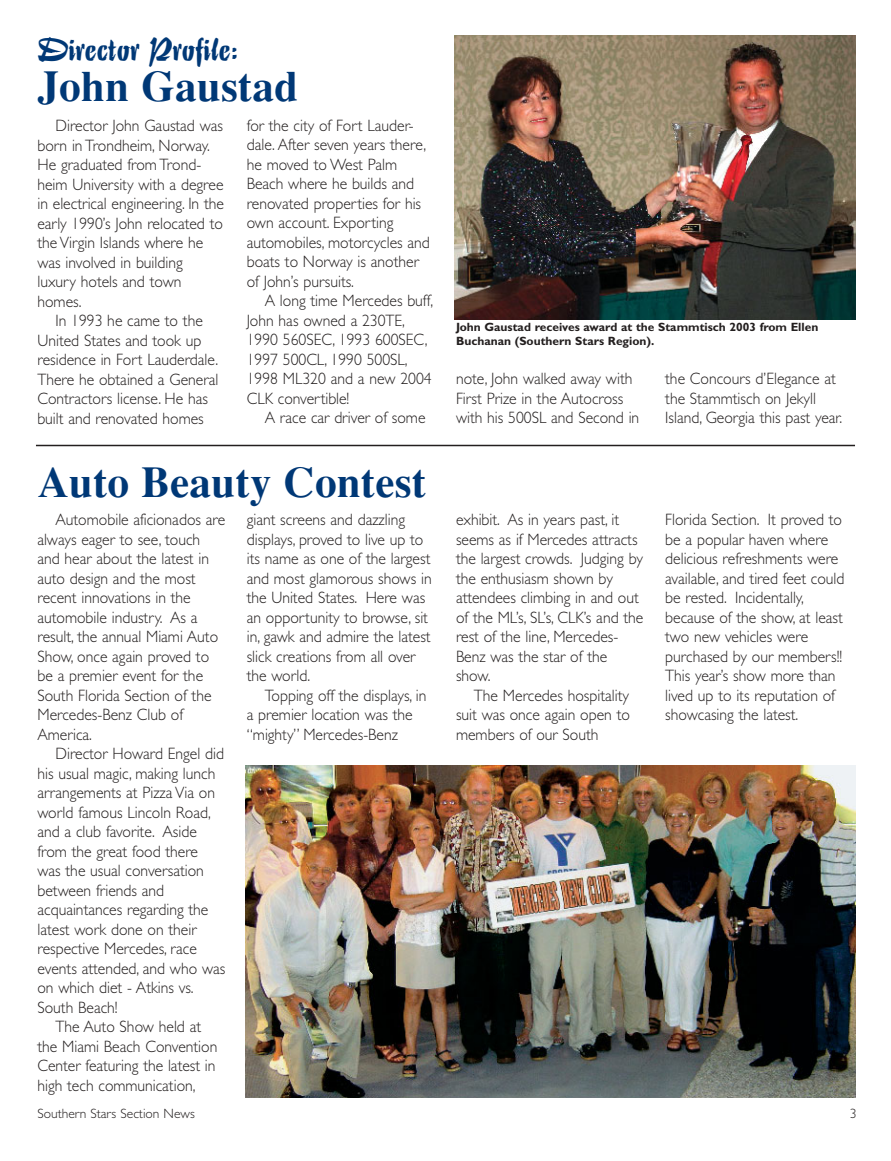
<style>
.page{position:relative;width:891px;height:1161px;background:#fff}
.page>*{position:absolute;margin:0;border:0;box-sizing:border-box;transform-origin:0 0}
.t1{font:700 43.5px "Times";color:#003876}
.t2{font:34.5px "Stentor T";color:#003876}
.t3{font:300 16.5px/19.5px "Gill Sans";color:#231f1f;scale:.95 1}
.t4{font:300 13.5px "Gill Sans";color:#231f1f}
.t5{font:700 12px/13.5px "Gill Sans";color:#231f1f}
</style>
<div class="page">
<img style="left:454px;top:36px;width:401px;height:283px">
<img style="left:245px;top:766px;width:610px;height:332px">
<hr style="left:36px;top:445px;width:819px;height:1px;background:#231f1f">
<h2 class="t2" style="left:37px;top:36px;width:202px">Director Profile:</h2>
<h1 class="t1" style="left:37px;top:71px;width:262px">John Gaustad</h1>
<p class="t3" style="left:37px;top:118px;width:198px;text-indent:18px">Director John Gaustad was born in Trondheim, Norway.<br>He graduated from Trond&shy;heim University with a degree in electrical engineering. In the early 1990’s John relocated to the Virgin Islands where he was involved in building luxury hotels and town homes.</p>
<p class="t3" style="left:37px;top:313px;width:192px;text-indent:18px">In 1993 he came to the<br>United States and took up residence in Fort Lauderdale.<br>There he obtained a General<br>Contractors license. He has built and renovated homes</p>
<p class="t3" style="left:247px;top:117px;width:194px">for the city of Fort Lauder&shy;dale. After seven years there, he moved to West Palm<br>Beach where he builds and renovated properties for his own account. Exporting automobiles, motorcycles and boats to Norway is another of John’s pursuits.</p>
<p class="t3" style="left:247px;top:293px;width:198px;text-indent:18px">A long time Mercedes buff,<br>John has owned a 230TE,<br>1990 560SEC, 1993 600SEC,<br>1997 500CL, 1990 500SL,<br>1998 ML320 and a new 2004<br>CLK convertible!</p>
<p class="t3" style="left:265px;top:410px;width:171px">A race car driver of some</p>
<h1 class="t1" style="left:37px;top:467px;width:390px">Auto Beauty Contest</h1>
<p class="t3" style="left:37px;top:512px;width:199px;text-indent:18px">Automobile aficionados are always eager to see, touch and hear about the latest in auto design and the most recent innovations in the automobile industry. As a result, the annual Miami Auto<br>Show, once again proved to be a premier event for the<br>South Florida Section of the<br>Mercedes-Benz Club of<br>America.</p>
<p class="t3" style="left:37px;top:746px;width:199px;text-indent:18px">Director Howard Engel did his usual magic, making lunch arrangements at Pizza Via on world famous Lincoln Road, and a club favorite. Aside from the great food there was the usual conversation between friends and acquaintances regarding the latest work done on their respective Mercedes, race events attended, and who was on which diet - Atkins vs.<br>South Beach!</p>
<p class="t3" style="left:37px;top:1019px;width:191px;text-indent:18px">The Auto Show held at the Miami Beach Convention<br>Center featuring the latest in high tech communication,</p>
<p class="t3" style="left:247px;top:512px;width:196px">giant screens and dazzling displays, proved to live up to its name as one of the largest and most glamorous shows in the United States. Here was an opportunity to browse, sit in, gawk and admire the latest slick creations from all over the world.</p>
<p class="t3" style="left:247px;top:687px;width:191px;text-indent:18px">Topping off the displays, in a premier location was the “mighty” Mercedes-Benz</p>
<p class="t5" style="left:456px;top:322px;width:364px">John Gaustad receives award at the Stammtisch 2003 from Ellen<br>Buchanan (Southern Stars Region).</p>
<p class="t3" style="left:456px;top:371px;width:194px">note, John walked away with<br>First Prize in the Autocross with his 500SL and Second in</p>
<p class="t3" style="left:665px;top:371px;width:188px">the Concours d’Elegance at the Stammtisch on Jekyll<br>Island, Georgia this past year.</p>
<p class="t3" style="left:456px;top:512px;width:199px">exhibit. As in years past, it seems as if Mercedes attracts the largest crowds. Judging by the enthusiasm shown by attendees climbing in and out of the ML’s, SL’s, CLK’s and the rest of the line, Mercedes-<br>Benz was the star of the show.</p>
<p class="t3" style="left:456px;top:687px;width:185px;text-align:justify;text-indent:18px">The Mercedes hospitality suit was once again open to members of our South</p>
<p class="t3" style="left:665px;top:512px;width:190px">Florida Section. It proved to be a popular haven where delicious refreshments were available, and tired feet could be rested. Incidentally, because of the show, at least two new vehicles were purchased by our members!!<br>This year’s show more than lived up to its reputation of showcasing the latest.</p>
<p class="t4" style="left:37px;top:1108px;width:159px">Southern Stars Section News</p>
<p class="t4" style="left:850px;top:1108px;width:8px">3</p>
</div>
